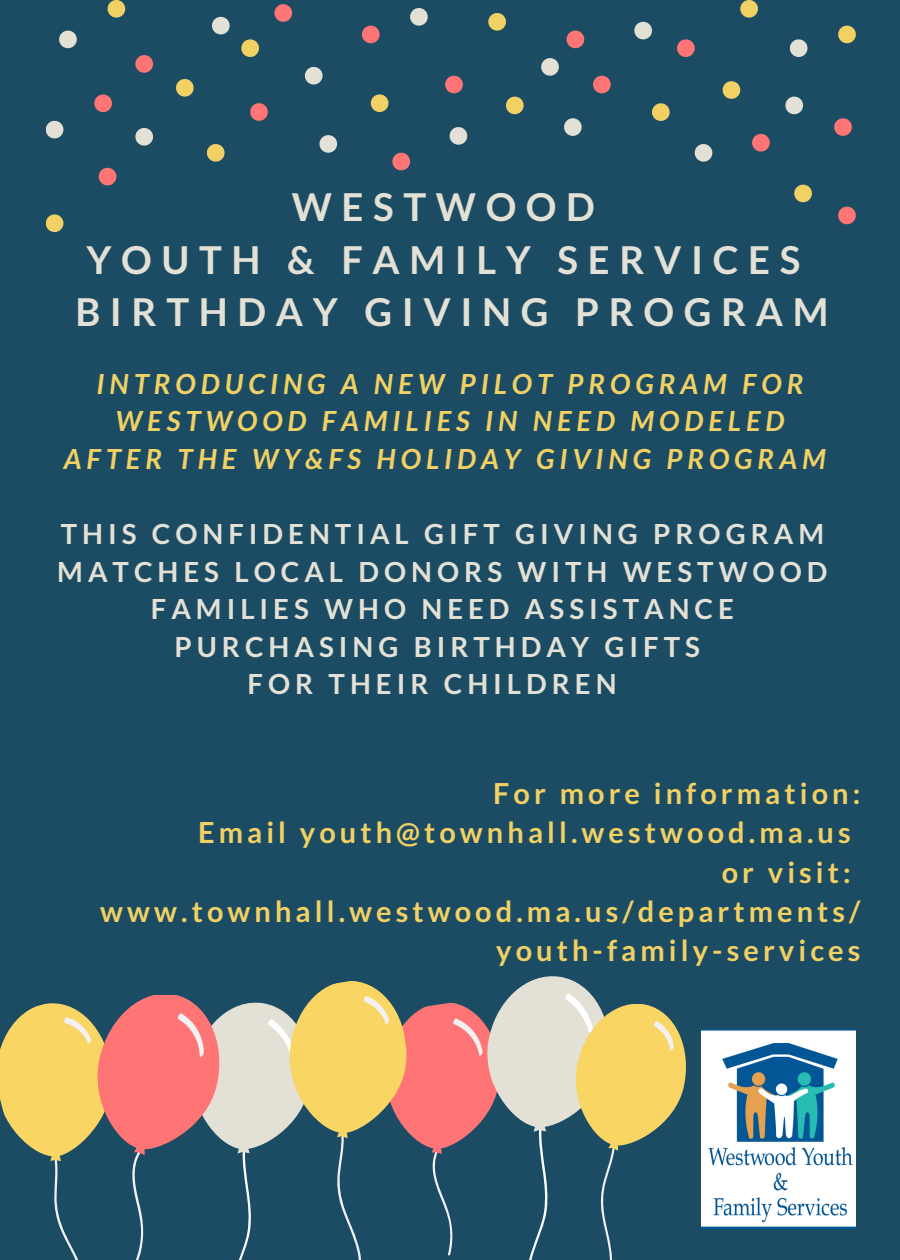
<style>
.page{position:relative;width:900px;height:1260px;background:#1b4c63}
.page>*{position:absolute;margin:0;border:0;box-sizing:border-box;transform-origin:0 0}
.t1{font:700 38.5px "Lato";letter-spacing:.25em;color:#e3e0d6}
.t2{font:700 29px/39.2px "Lato";letter-spacing:.14em;color:#f2d164}
.t3{font:700 27.75px/37.5px "Lato";letter-spacing:.18em;color:#e3e0d6;text-align:center}
.t4{font:italic 700 27.75px/37.5px "Lato";letter-spacing:.18em;color:#f2d164;text-align:center}
</style>
<div class="page">
<svg style="left:0;top:976px;width:686px;height:284px"></svg>
<svg style="left:319px;top:135px;width:18px;height:18px"></svg>
<svg style="left:305px;top:67px;width:18px;height:18px"></svg>
<svg style="left:564px;top:118px;width:18px;height:18px"></svg>
<svg style="left:695px;top:144px;width:17px;height:18px"></svg>
<svg style="left:790px;top:39px;width:18px;height:18px"></svg>
<svg style="left:634px;top:22px;width:18px;height:17px"></svg>
<svg style="left:212px;top:17px;width:18px;height:17px"></svg>
<svg style="left:135px;top:128px;width:18px;height:18px"></svg>
<svg style="left:46px;top:121px;width:17px;height:17px"></svg>
<svg style="left:785px;top:97px;width:18px;height:17px"></svg>
<svg style="left:410px;top:8px;width:18px;height:18px"></svg>
<svg style="left:59px;top:31px;width:18px;height:17px"></svg>
<svg style="left:541px;top:58px;width:18px;height:18px"></svg>
<svg style="left:450px;top:127px;width:17px;height:18px"></svg>
<svg style="left:371px;top:94px;width:17px;height:18px"></svg>
<svg style="left:723px;top:81px;width:17px;height:18px"></svg>
<svg style="left:652px;top:103px;width:18px;height:18px"></svg>
<svg style="left:46px;top:214px;width:17px;height:18px"></svg>
<svg style="left:176px;top:79px;width:18px;height:18px"></svg>
<svg style="left:241px;top:39px;width:18px;height:18px"></svg>
<svg style="left:506px;top:97px;width:18px;height:17px"></svg>
<svg style="left:207px;top:144px;width:18px;height:18px"></svg>
<svg style="left:794px;top:185px;width:18px;height:17px"></svg>
<svg style="left:488px;top:13px;width:18px;height:18px"></svg>
<svg style="left:838px;top:26px;width:18px;height:17px"></svg>
<svg style="left:108px;top:0;width:17px;height:18px"></svg>
<svg style="left:740px;top:0;width:18px;height:18px"></svg>
<svg style="left:593px;top:76px;width:18px;height:17px"></svg>
<svg style="left:392px;top:153px;width:18px;height:17px"></svg>
<svg style="left:445px;top:76px;width:18px;height:17px"></svg>
<svg style="left:135px;top:55px;width:18px;height:18px"></svg>
<svg style="left:362px;top:26px;width:18px;height:17px"></svg>
<svg style="left:567px;top:31px;width:17px;height:17px"></svg>
<svg style="left:274px;top:4px;width:18px;height:18px"></svg>
<svg style="left:250px;top:103px;width:18px;height:18px"></svg>
<svg style="left:99px;top:168px;width:17px;height:17px"></svg>
<svg style="left:94px;top:95px;width:18px;height:17px"></svg>
<svg style="left:752px;top:134px;width:18px;height:18px"></svg>
<svg style="left:677px;top:39px;width:18px;height:18px"></svg>
<svg style="left:838px;top:207px;width:18px;height:17px"></svg>
<svg style="left:834px;top:118px;width:18px;height:18px"></svg>
<img style="left:702px;top:1030px;width:154px;height:199px">
<p class="t1" style="left:292px;top:183px;width:305px">WESTWOOD</p>
<p class="t1" style="left:87px;top:236px;width:715px">YOUTH &amp; FAMILY SERVICES</p>
<p class="t1" style="left:75px;top:288px;width:755px">BIRTHDAY GIVING PROGRAM</p>
<p class="t4" style="left:64px;top:364px;width:763px">INTRODUCING A NEW PILOT PROGRAM FOR<br>WESTWOOD FAMILIES IN NEED MODELED<br>AFTER THE WY&amp;FS HOLIDAY GIVING PROGRAM</p>
<p class="t3" style="left:57px;top:515px;width:772px">THIS CONFIDENTIAL GIFT GIVING PROGRAM<br>MATCHES LOCAL DONORS WITH WESTWOOD<br>FAMILIES WHO NEED ASSISTANCE<br>PURCHASING BIRTHDAY GIFTS</p>
<p class="t3" style="left:248px;top:665px;width:371px">FOR THEIR CHILDREN</p>
<p class="t2" style="left:493px;top:773px;width:369px">For more information:</p>
<p class="t2" style="left:198px;top:812px;width:654px">Email youth@townhall.westwood.ma.us</p>
<p class="t2" style="left:100px;top:852px;width:762px;text-indent:622px">or visit: www.townhall.westwood.ma.us/departments/</p>
<p class="t2" style="left:496px;top:930px;width:366px">youth-family-services</p>
</div>
